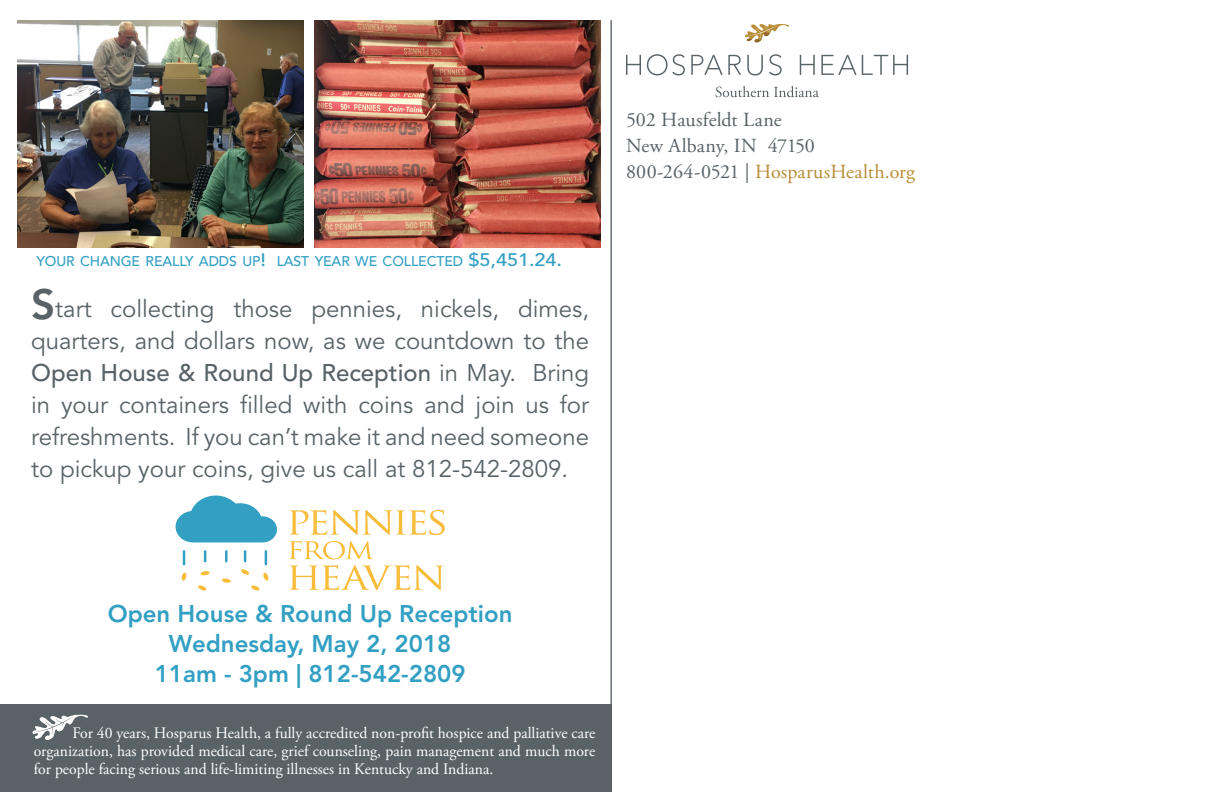
<style>
.page{position:relative;width:1224px;height:792px;background:#fff}
.page>*{position:absolute;margin:0;border:0;box-sizing:border-box;transform-origin:0 0}
.t1{font:24px/32px "Avenir LT Std";color:#586267;text-align:justify}
.t2{font:800 24px "Avenir LT Std";color:#329fc3}
.Copy_Book_ALL_CAPS{font:20px "Adobe Garamond Pro";color:#586267}
.Copy_Book_ALL_CAPS-2{font:20px "Adobe Garamond Pro";letter-spacing:.005em;color:#b78e37}
.t3{font:16px/18px "Adobe Garamond Pro";color:#fff;text-align:justify}
.t4{font:500 14px "Avenir LT Std";letter-spacing:-.005em;color:#329fc3}
.s1{font-size:18px}
.s2{font-size:20px}
.s3{font-weight:800;font-size:42px}
.s4{font-weight:500}
.s5{color:#586267}
</style>
<div class="page">
<hr style="left:610px;top:20px;width:2px;height:772px;background:#586267">
<svg style="left:181px;top:572px;width:6px;height:9px"></svg>
<svg style="left:183px;top:551px;width:2px;height:13px"></svg>
<svg style="left:198px;top:585px;width:9px;height:6px"></svg>
<svg style="left:222px;top:578px;width:9px;height:5px"></svg>
<svg style="left:200px;top:571px;width:10px;height:5px"></svg>
<svg style="left:204px;top:551px;width:2px;height:10px"></svg>
<svg style="left:225px;top:551px;width:2px;height:10px"></svg>
<svg style="left:241px;top:551px;width:28px;height:40px"></svg>
<svg style="left:176px;top:496px;width:101px;height:47px"></svg>
<svg style="left:289px;top:510px;width:156px;height:25px"></svg>
<svg style="left:289px;top:541px;width:84px;height:18px"></svg>
<svg style="left:289px;top:565px;width:155px;height:25px"></svg>
<svg style="left:716px;top:86px;width:103px;height:11px"></svg>
<svg style="left:626px;top:55px;width:15px;height:20px"></svg>
<svg style="left:647px;top:54px;width:38px;height:21px"></svg>
<svg style="left:691px;top:55px;width:31px;height:20px"></svg>
<svg style="left:728px;top:55px;width:13px;height:20px"></svg>
<svg style="left:747px;top:55px;width:16px;height:20px"></svg>
<svg style="left:769px;top:54px;width:13px;height:21px"></svg>
<svg style="left:800px;top:55px;width:15px;height:20px"></svg>
<svg style="left:821px;top:55px;width:35px;height:20px"></svg>
<svg style="left:862px;top:55px;width:46px;height:20px"></svg>
<svg style="left:745px;top:24px;width:44px;height:19px"></svg>
<img style="left:17px;top:20px;width:287px;height:228px">
<img style="left:314px;top:20px;width:287px;height:228px">
<div style="left:0;top:705px;width:611px;height:87px;background:#586267"></div>
<svg style="left:32px;top:714px;width:56px;height:26px"></svg>
<p class="t4" style="left:36px;top:253px;width:527px">YOUR CHANGE REALLY ADDS UP<span class="s1">!</span> LAST YEAR WE COLLECTED <span class="s1">$5,451.24</span><span class="s2">.</span></p>
<p class="t1" style="left:31px;top:293px;width:560px"><span class="s3">S</span>tart collecting those pennies, nickels, dimes,</p>
<p class="t1" style="left:31px;top:325px;width:560px">quarters, and dollars now, as we countdown to the <span class="s4">Open House &amp; Round Up Reception</span> in May. Bring in your containers filled with coins and join us for refreshments. If you can’t make it and need someone to pickup your coins, give us call at 812-542-2809.</p>
<p class="Copy_Book_ALL_CAPS" style="left:626px;top:107px;width:157px">502 Hausfeldt Lane</p>
<p class="Copy_Book_ALL_CAPS" style="left:626px;top:133px;width:190px">New Albany, IN 47150</p>
<p class="Copy_Book_ALL_CAPS-2" style="left:626px;top:159px;width:290px"><span class="s5">800-264-0521 |</span> HosparusHealth.org</p>
<p class="t2" style="left:108px;top:600px;width:406px">Open House &amp; Round Up Reception</p>
<p class="t2" style="left:169px;top:630px;width:284px">Wednesday, May 2, 2018</p>
<p class="t2" style="left:155px;top:660px;width:312px">11am - 3pm | 812-542-2809</p>
<p class="t3" style="left:34px;top:725px;width:563px;text-indent:39px">For 40 years, Hosparus Health, a fully accredited non-profit hospice and palliative care organization, has provided medical care, grief counseling, pain management and much more for people facing serious and life-limiting illnesses in Kentucky and Indiana.</p>
</div>
